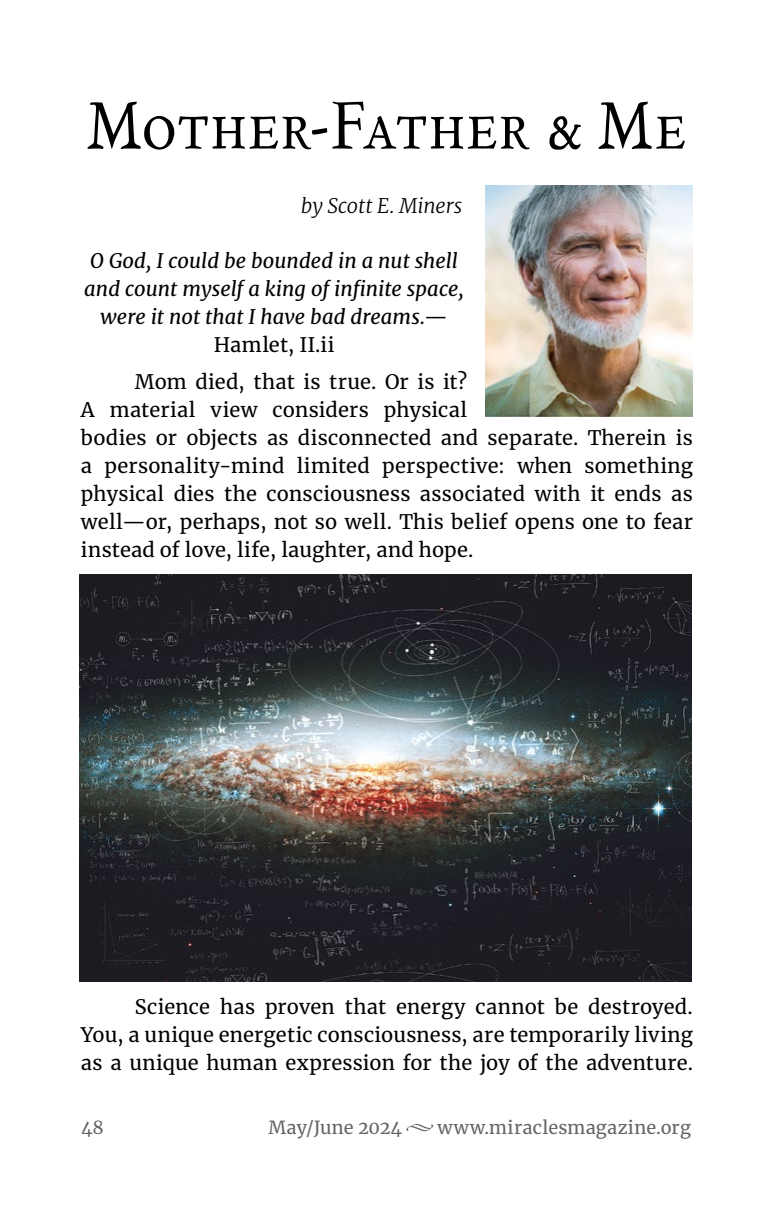
<style>
.page{position:relative;width:774px;height:1224px;background:#fff}
.page>*{position:absolute;margin:0;border:0;box-sizing:border-box;transform-origin:0 0}
.t1{font:74px "Griffos S Caps Font";letter-spacing:.005em;color:#000;scale:.91 1}
.t2{font:20px/28px "Merriweather";letter-spacing:.01em;color:#000}
.t3{font:italic 20px/28px "Merriweather";color:#000;text-align:center}
.t4{font:italic 300 20px "Merriweather";letter-spacing:-.005em;color:#000}
.t5{font:18px "Merriweather";letter-spacing:.015em;color:#636466}
.s1{font-style:normal}
</style>
<div class="page">
<svg style="left:406px;top:1124px;width:27px;height:7px"></svg>
<img style="left:485px;top:185px;width:208px;height:231px">
<img style="left:80px;top:574px;width:612px;height:408px">
<h1 class="t1" style="left:87px;top:86px;width:661px">Mother-Father &amp; Me</h1>
<p class="t4" style="left:301px;top:191px;width:163px">by Scott E. Miners</p>
<p class="t3" style="left:84px;top:246px;width:381px">O God, I could be bounded in a nut shell and count myself a king of infinite space, were it not that I have bad dreams.<span class="s1">—<br>Hamlet, II.ii</span></p>
<p class="t2" style="left:81px;top:367px;width:614px;text-indent:54px">Mom died, that is true. Or is it?<br>A material view considers physical<br>bodies or objects as disconnected and separate. Therein is a personality-mind limited perspective: when something physical dies the consciousness associated with it ends as well—or, perhaps, not so well. This belief opens one to fear instead of love, life, laughter, and hope.</p>
<p class="t2" style="left:81px;top:992px;width:614px;text-align:justify;text-indent:54px">Science has proven that energy cannot be destroyed.<br>You, a unique energetic consciousness, are temporarily living as a unique human expression for the joy of the adventure.</p>
<p class="t5" style="left:81px;top:1115px;width:24px">48</p>
<p class="t5" style="left:269px;top:1115px;width:135px">May/June 2024</p>
<p class="t5" style="left:437px;top:1115px;width:255px">www.miraclesmagazine.org</p>
</div>
